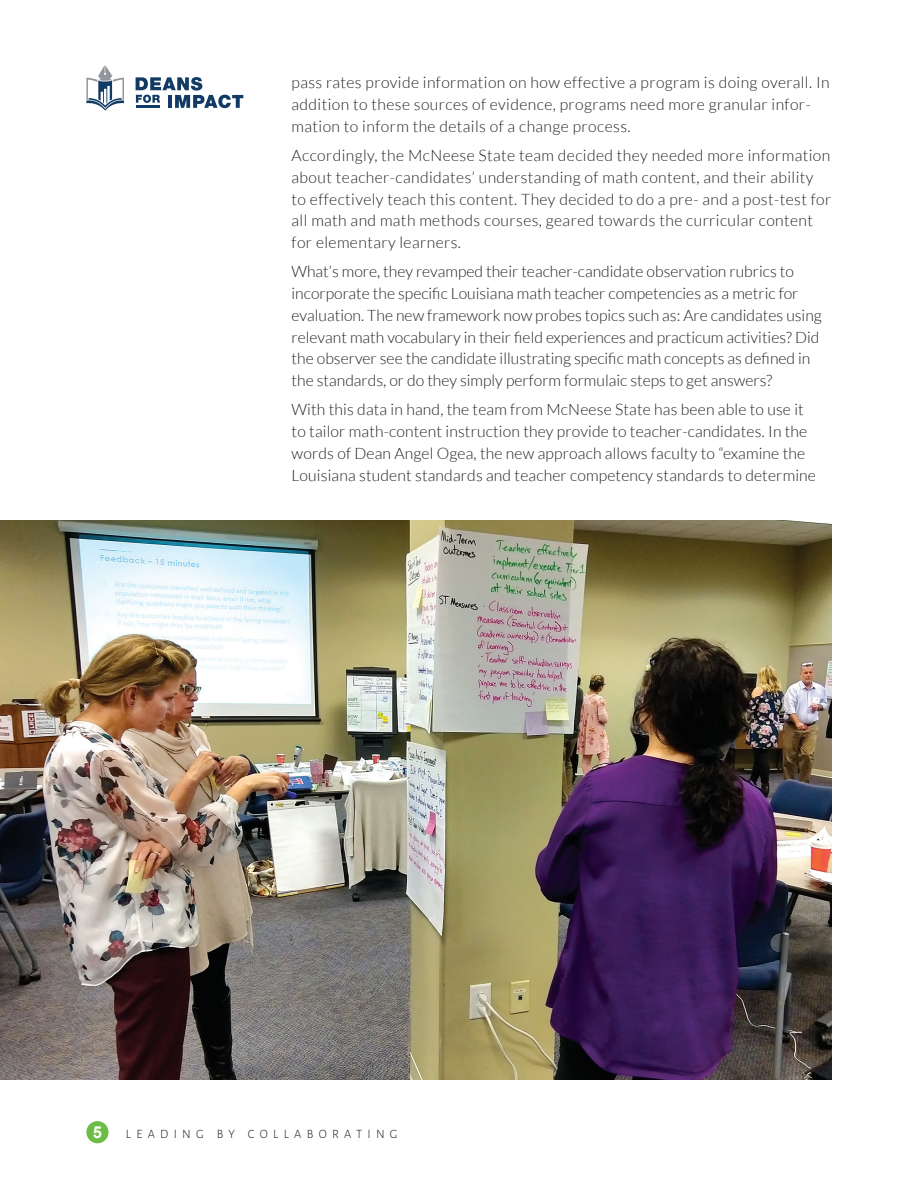
<style>
.page{position:relative;width:918px;height:1188px;background:#fff}
.page>*{position:absolute;margin:0;border:0;box-sizing:border-box;transform-origin:0 0}
.t1{font:700 16.5px "Arial";color:#fff}
.t2{font:300 15.75px/21.8px "Lato";letter-spacing:.01em;color:#231f20}
.t3{font:300 12.75px "Alegreya Sans";letter-spacing:.415em;color:#231f20}
</style>
<div class="page">
<div style="left:86px;top:1121px;width:23px;height:22px;background:#6cbd45;border-radius:50%"></div>
<svg style="left:86px;top:65px;width:38px;height:46px"></svg>
<svg style="left:136px;top:77px;width:107px;height:31px"></svg>
<hr style="left:136px;top:105px;width:24px;height:3px;background:#113a64">
<img style="left:0;top:521px;width:832px;height:559px">
<p class="t2" style="left:292px;top:72px;width:540px">pass rates provide information on how effective a program is doing overall. In addition to these sources of evidence, programs need more granular infor&shy;mation to inform the details of a change process.</p>
<p class="t2" style="left:292px;top:145px;width:541px">Accordingly, the McNeese State team decided they needed more information about teacher-candidates’ understanding of math content, and their ability to effectively teach this content. They decided to do a pre- and a post-test for all math and math methods courses, geared towards the curricular content for elementary learners.</p>
<p class="t2" style="left:292px;top:261px;width:532px">What’s more, they revamped their teacher-candidate observation rubrics to incorporate the specific Louisiana math teacher competencies as a metric for evaluation. The new framework now probes topics such as: Are candidates using relevant math vocabulary in their field experiences and practicum activities? Did the observer see the candidate illustrating specific math concepts as defined in the standards, or do they simply perform formulaic steps to get answers?</p>
<p class="t2" style="left:292px;top:399px;width:526px">With this data in hand, the team from McNeese State has been able to use it to tailor math-content instruction they provide to teacher-candidates. In the words of Dean Angel Ogea, the new approach allows faculty to “examine the Louisiana student standards and teacher competency standards to determine</p>
<p class="t1" style="left:93px;top:1121px;width:11px">5</p>
<p class="t3" style="left:126px;top:1125px;width:273px">LEADING BY COLLABORATING</p>
</div>
